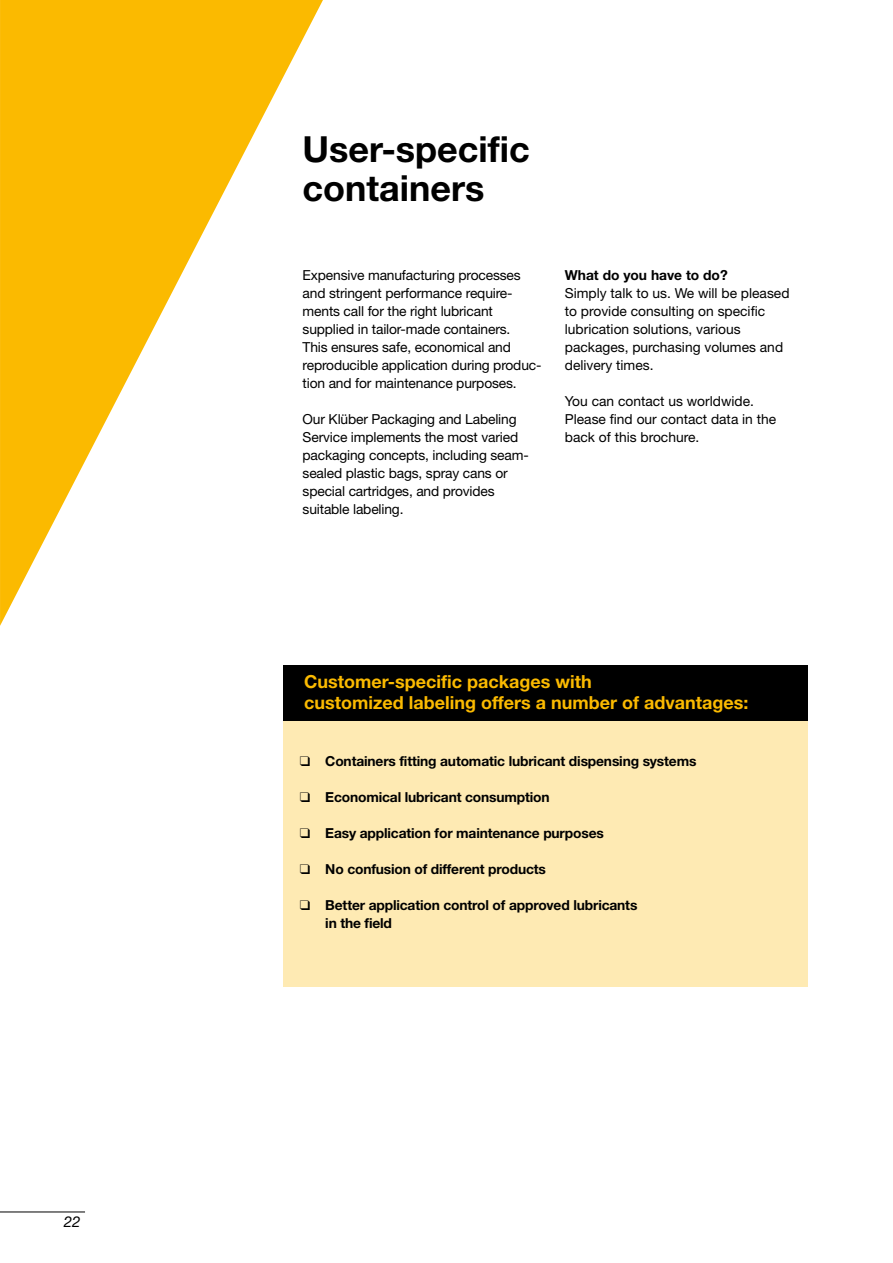
<style>
.page{position:relative;width:893px;height:1263px;background:#fff}
.page>*{position:absolute;margin:0;border:0;box-sizing:border-box;transform-origin:0 0}
.t1{font:700 36px/39px "Helvetica Neue LT";color:#000}
.t2{font:700 18px/21px "Helvetica Neue LT";color:#fbba00}
.t3{font:italic 15px "Helvetica Neue LT";color:#000}
.t4{font:13.8px/18px "Helvetica Neue LT";letter-spacing:-.01em;color:#000}
.t5{font:700 13.8px/18px "Helvetica Neue LT";letter-spacing:-.01em;color:#000}
</style>
<div class="page">
<svg style="left:0;top:0;width:323px;height:626px"></svg>
<div style="left:283px;top:674px;width:525px;height:312px;background:#feeab3"></div>
<div style="left:283px;top:666px;width:525px;height:55px;background:#000"></div>
<hr style="left:0;top:1212px;width:85px;height:1px;background:#000">
<p class="t3" style="left:64px;top:1212px;width:18px">22</p>
<h1 class="t1" style="left:303px;top:129px;width:229px">User-specific containers</h1>
<p class="t4" style="left:303px;top:266px;width:240px">Expensive manufacturing processes and stringent performance require&shy;ments call for the right lubricant supplied in tailor-made containers.<br>This ensures safe, economical and reproducible application during produc&shy;tion and for maintenance purposes.</p>
<p class="t4" style="left:303px;top:410px;width:228px">Our Klüber Packaging and Labeling<br>Service implements the most varied packaging concepts, including seam&shy;sealed plastic bags, spray cans or special cartridges, and provides suitable labeling.</p>
<p class="t5" style="left:565px;top:266px;width:164px">What do you have to do?</p>
<p class="t4" style="left:565px;top:284px;width:226px">Simply talk to us. We will be pleased to provide consulting on specific lubrication solutions, various packages, purchasing volumes and delivery times.</p>
<p class="t4" style="left:565px;top:392px;width:213px">You can contact us worldwide.<br>Please find our contact data in the back of this brochure.</p>
<h2 class="t2" style="left:304px;top:671px;width:446px">Customer-specific packages with<br>customized labeling offers a number of advantages:</h2>
<p class="t5" style="left:300px;top:752px;width:398px">❑ Containers fitting automatic lubricant dispensing systems</p>
<p class="t5" style="left:300px;top:788px;width:251px">❑ Economical lubricant consumption</p>
<p class="t5" style="left:300px;top:824px;width:306px">❑ Easy application for maintenance purposes</p>
<p class="t5" style="left:300px;top:860px;width:248px">❑ No confusion of different products</p>
<p class="t5" style="left:325px;top:896px;width:314px;text-indent:-26px">❑ Better application control of approved lubricants in the field</p>
</div>
